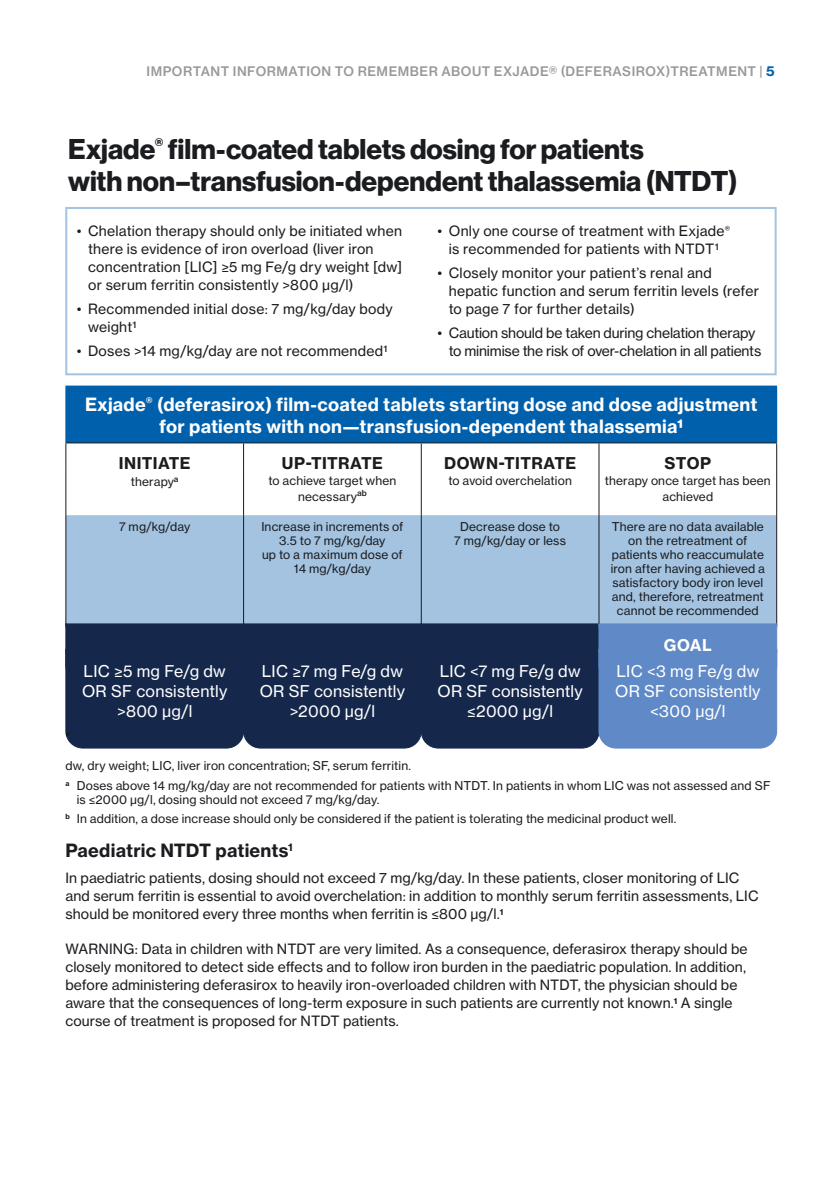
<style>
.page{position:relative;width:840px;height:1191px;background:#fff}
.page>*{position:absolute;margin:0;border:0;box-sizing:border-box;transform-origin:0 0}
.t1{font:700 28px/32px "Volta Modern Display 75";color:#1b1c20}
.t2{font:700 18px/22px "Volta Modern Text 75";letter-spacing:.015em;color:#fff;text-align:center}
.t3{font:700 18px "Volta Modern Text 75";letter-spacing:.01em;color:#1b1c20}
.t4{font:16px/20px "Volta Modern Text 55 Roman";letter-spacing:.015em;color:#fff;text-align:center}
.t5{font:700 16px "Volta Modern Text 75";letter-spacing:.02em;color:#1b1c20}
.t6{font:700 16px "Volta Modern Text 75";color:#fff}
.t7{font:14px/18px "Volta Modern Text 55 Roman";letter-spacing:.01em;color:#1b1c20}
.t8{font:14px/18px "Volta Modern Text 55 Roman";letter-spacing:-.015em;color:#1b1c20}
.t9{font:500 13px "Volta Modern Text 65";letter-spacing:.035em;color:#98989c}
.t10{font:12px/14px "Volta Modern Text 55 Roman";letter-spacing:.01em;color:#1b1c20;text-align:center}
.s1{font-family:"Volta Modern Text 75";font-weight:700;color:#0060ac}
</style>
<div class="page">
<div style="left:65px;top:207px;width:711px;height:168px;border:2px solid #a3c3e0"></div>
<div style="left:66px;top:386px;width:710px;height:57px;background:#0060ac"></div>
<div style="left:66px;top:515px;width:709px;height:107px;background:#a3c3e0"></div>
<svg style="left:243px;top:443px;width:1px;height:29px"></svg>
<svg style="left:420px;top:443px;width:1px;height:29px"></svg>
<svg style="left:598px;top:443px;width:1px;height:29px"></svg>
<hr style="left:243px;top:472px;width:1px;height:43px;background:#1b1c20">
<hr style="left:420px;top:472px;width:1px;height:43px;background:#1b1c20">
<hr style="left:598px;top:472px;width:1px;height:43px;background:#1b1c20">
<hr style="left:243px;top:515px;width:1px;height:111px;background:#1b1c20">
<hr style="left:420px;top:515px;width:1px;height:111px;background:#1b1c20">
<hr style="left:598px;top:515px;width:1px;height:111px;background:#1b1c20">
<svg style="left:65px;top:443px;width:1px;height:29px"></svg>
<hr style="left:65px;top:472px;width:1px;height:43px;background:#1b1c20">
<hr style="left:775px;top:472px;width:1px;height:43px;background:#1b1c20">
<hr style="left:65px;top:515px;width:1px;height:111px;background:#1b1c20">
<hr style="left:775px;top:515px;width:1px;height:111px;background:#1b1c20">
<hr style="left:65px;top:385px;width:178px;height:1px;background:#0060ac">
<hr style="left:65px;top:386px;width:1px;height:56px;background:#0060ac">
<hr style="left:243px;top:385px;width:178px;height:1px;background:#0060ac">
<hr style="left:421px;top:385px;width:177px;height:1px;background:#0060ac">
<hr style="left:598px;top:385px;width:178px;height:1px;background:#0060ac">
<hr style="left:65px;top:442px;width:178px;height:1px;background:#1b1c20">
<hr style="left:243px;top:442px;width:178px;height:1px;background:#1b1c20">
<hr style="left:421px;top:442px;width:177px;height:1px;background:#1b1c20">
<hr style="left:598px;top:442px;width:178px;height:1px;background:#1b1c20">
<svg style="left:65px;top:622px;width:712px;height:127px;background:#2a426b"></svg>
<hr style="left:598px;top:649px;width:178px;height:4px;background:#5f89c7">
<p class="t9" style="left:146px;top:63px;width:629px">IMPORTANT INFORMATION TO REMEMBER ABOUT EXJADE® (DEFERASIROX)TREATMENT | <span class="s1">5</span></p>
<h1 class="t1" style="left:68px;top:134px;width:670px">Exjade<sup>®</sup> film-coated tablets dosing for patients<br>with non–transfusion-dependent thalassemia (NTDT)</h1>
<p class="t7" style="left:88px;top:222px;width:315px;text-indent:-11px">• Chelation therapy should only be initiated when there is evidence of iron overload (liver iron concentration [LIC] ≥5 mg Fe/g dry weight [dw] or serum ferritin consistently &gt;800 µg/l)</p>
<p class="t7" style="left:88px;top:300px;width:306px;text-indent:-11px">• Recommended initial dose: 7 mg/kg/day body weight1</p>
<p class="t7" style="left:77px;top:342px;width:312px">• Doses &gt;14 mg/kg/day are not recommended1</p>
<p class="t7" style="left:437px;top:222px;width:294px;text-align:center">• Only one course of treatment with Exjade<sup>® </sup>is recommended for patients with NTDT1</p>
<p class="t7" style="left:448px;top:264px;width:311px;text-indent:-11px">• Closely monitor your patient’s renal and hepatic function and serum ferritin levels (refer to page 7 for further details)</p>
<p class="t8" style="left:448px;top:324px;width:314px;text-indent:-11px">• Caution should be taken during chelation therapy to minimise the risk of over-chelation in all patients</p>
<p class="t2" style="left:85px;top:393px;width:673px">Exjade<sup>®</sup> (deferasirox) film-coated tablets starting dose and dose adjustment for patients with non—transfusion-dependent thalassemia1</p>
<p class="t5" style="left:119px;top:453px;width:73px">INITIATE</p>
<p class="t5" style="left:282px;top:453px;width:102px">UP-TITRATE</p>
<p class="t5" style="left:444px;top:453px;width:133px">DOWN-TITRATE</p>
<p class="t5" style="left:664px;top:453px;width:48px">STOP</p>
<p class="t10" style="left:131px;top:475px;width:49px">therapy<sup>a</sup></p>
<p class="t10" style="left:268px;top:472px;width:129px;line-height:16px">to achieve target when necessary<sup>ab</sup></p>
<p class="t10" style="left:448px;top:473px;width:125px">to avoid overchelation</p>
<p class="t10" style="left:604px;top:472px;width:167px;line-height:16px">therapy once target has been achieved</p>
<p class="t10" style="left:119px;top:519px;width:73px">7 mg/kg/day</p>
<p class="t10" style="left:261px;top:519px;width:143px">Increase in increments of<br>3.5 to 7 mg/kg/day<br>up to a maximum dose of<br>14 mg/kg/day</p>
<p class="t10" style="left:454px;top:519px;width:113px">Decrease dose to<br>7 mg/kg/day or less</p>
<p class="t10" style="left:610px;top:519px;width:156px">There are no data available on the retreatment of patients who reaccumulate iron after having achieved a satisfactory body iron level and, therefore, retreatment cannot be recommended</p>
<p class="t4" style="left:82px;top:661px;width:147px">LIC ≥5 mg Fe/g dw<br>OR SF consistently &gt;800 µg/l</p>
<p class="t4" style="left:259px;top:661px;width:147px">LIC ≥7 mg Fe/g dw<br>OR SF consistently &gt;2000 µg/l</p>
<p class="t4" style="left:437px;top:661px;width:147px">LIC &lt;7 mg Fe/g dw<br>OR SF consistently ≤2000 µg/l</p>
<p class="t6" style="left:663px;top:635px;width:49px">GOAL</p>
<p class="t4" style="left:614px;top:661px;width:147px">LIC &lt;3 mg Fe/g dw<br>OR SF consistently &lt;300 µg/l</p>
<p class="t7" style="left:65px;top:725px;width:6px">•</p>
<p class="t10" style="left:65px;top:756px;width:706px;line-height:19.6px;text-align:left">dw, dry weight; LIC, liver iron concentration; SF, serum ferritin.<br><sup>a</sup> Doses above 14 mg/kg/day are not recommended for patients with NTDT. In patients in whom LIC was not assessed and SF</p>
<p class="t10" style="left:65px;top:789px;width:612px;line-height:19.6px;text-align:left;text-indent:11px">is ≤2000 μg/l, dosing should not exceed 7 mg/kg/day.<br><sup>b</sup> In addition, a dose increase should only be considered if the patient is tolerating the medicinal product well.</p>
<p class="t3" style="left:65px;top:839px;width:229px">Paediatric NTDT patients<sup>1</sup></p>
<p class="t7" style="left:65px;top:869px;width:694px">In paediatric patients, dosing should not exceed 7 mg/kg/day. In these patients, closer monitoring of LIC and serum ferritin is essential to avoid overchelation: in addition to monthly serum ferritin assessments, LIC should be monitored every three months when ferritin is ≤800 μg/l.<sup>1</sup></p>
<p class="t7" style="left:65px;top:940px;width:683px">WARNING: Data in children with NTDT are very limited. As a consequence, deferasirox therapy should be closely monitored to detect side effects and to follow iron burden in the paediatric population. In addition, before administering deferasirox to heavily iron-overloaded children with NTDT, the physician should be aware that the consequences of long-term exposure in such patients are currently not known.<sup>1</sup> A single course of treatment is proposed for NTDT patients.</p>
</div>
